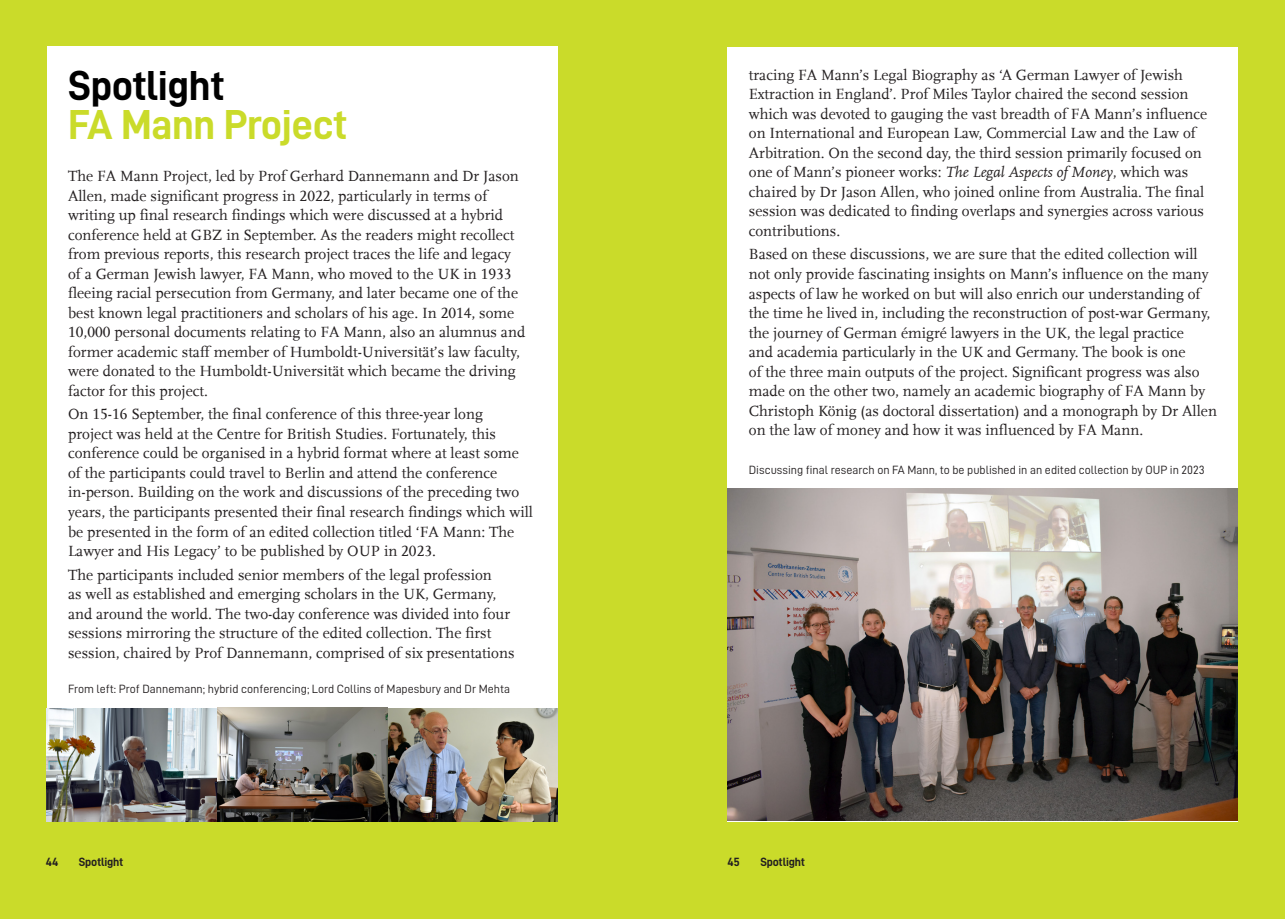
<style>
.page{position:relative;width:1285px;height:919px;background:#fff}
.page>*{position:absolute;margin:0;border:0;box-sizing:border-box;transform-origin:0 0}
.t1{font:42px "D DIN Bold";letter-spacing:-.01em;color:#cadb2a}
.t2{font:42px "D DIN Bold";letter-spacing:-.01em;color:#000}
.Copy{font:15.45px/19.5px "HU Scala LF";color:#231f20}
.t3{font:12px "D DIN";color:#231f20}
.t4{font:12px "D DIN Bold";letter-spacing:-.01em;color:#231f20}
.s1{font-style:italic}
</style>
<div class="page">
<div style="left:0;top:0;width:1284px;height:918px;background:#cadb2a"></div>
<div style="left:727px;top:47px;width:510px;height:774px;background:#fff"></div>
<div style="left:47px;top:47px;width:510px;height:774px;background:#fff"></div>
<img style="left:727px;top:488px;width:510px;height:332px">
<img style="left:47px;top:707px;width:510px;height:114px">
<h1 class="t2" style="left:68px;top:62px;width:158px">Spotlight</h1>
<h2 class="t1" style="left:68px;top:101px;width:281px">FA Mann Project</h2>
<p class="Copy" style="left:68px;top:166px;width:458px">The FA Mann Project, led by Prof Gerhard Dannemann and Dr Jason Allen, made significant progress in 2022, particularly in terms of writing up final research findings which were discussed at a hybrid conference held at GBZ in September. As the readers might recollect from previous reports, this research project traces the life and legacy of a German Jewish lawyer, FA Mann, who moved to the UK in 1933 fleeing racial persecution from Germany, and later became one of the best known legal practitioners and scholars of his age. In 2014, some 10,000 personal documents relating to FA Mann, also an alumnus and former academic staff member of Humboldt-Universität’s law faculty, were donated to the Humboldt-Universität which became the driving factor for this project.</p>
<p class="Copy" style="left:68px;top:405px;width:466px">On 15-16 September, the final conference of this three-year long<br>project was held at the Centre for British Studies. Fortunately, this conference could be organised in a hybrid format where at least some of the participants could travel to Berlin and attend the conference in-person. Building on the work and discussions of the preceding two years, the participants presented their final research findings which will be presented in the form of an edited collection titled ‘FA Mann: The Lawyer and His Legacy’ to be published by OUP in 2023.</p>
<p class="Copy" style="left:68px;top:565px;width:448px">The participants included senior members of the legal profession<br>as well as established and emerging scholars in the UK, Germany, and around the world. The two-day conference was divided into four sessions mirroring the structure of the edited collection. The first session, chaired by Prof Dannemann, comprised of six presentations</p>
<p class="t3" style="left:68px;top:682px;width:443px">From left: Prof Dannemann; hybrid conferencing; Lord Collins of Mapesbury and Dr Mehta</p>
<p class="Copy" style="left:748px;top:65px;width:460px">tracing FA Mann’s Legal Biography as ‘A German Lawyer of Jewish Extraction in England’. Prof Miles Taylor chaired the second session which was devoted to gauging the vast breadth of FA Mann’s influence on International and European Law, Commercial Law and the Law of Arbitration. On the second day, the third session primarily focused on one of Mann’s pioneer works: <span class="s1">The Legal Aspects of Money</span>, which was chaired by Dr Jason Allen, who joined online from Australia. The final session was dedicated to finding overlaps and synergies across various contributions.</p>
<p class="Copy" style="left:748px;top:245px;width:469px">Based on these discussions, we are sure that the edited collection will not only provide fascinating insights on Mann’s influence on the many aspects of law he worked on but will also enrich our understanding of the time he lived in, including the reconstruction of post-war Germany, the journey of German émigré lawyers in the UK, the legal practice<br>and academia particularly in the UK and Germany. The book is one<br>of the three main outputs of the project. Significant progress was also made on the other two, namely an academic biography of FA Mann by Christoph König (as doctoral dissertation) and a monograph by Dr Allen on the law of money and how it was influenced by FA Mann.</p>
<p class="t3" style="left:748px;top:463px;width:457px">Discussing final research on FA Mann, to be published in an edited collection by OUP in 2023</p>
<p class="t4" style="left:46px;top:855px;width:14px">44</p>
<p class="t4" style="left:79px;top:855px;width:46px">Spotlight</p>
<p class="t4" style="left:727px;top:855px;width:14px">45</p>
<p class="t4" style="left:760px;top:855px;width:46px">Spotlight</p>
</div>
